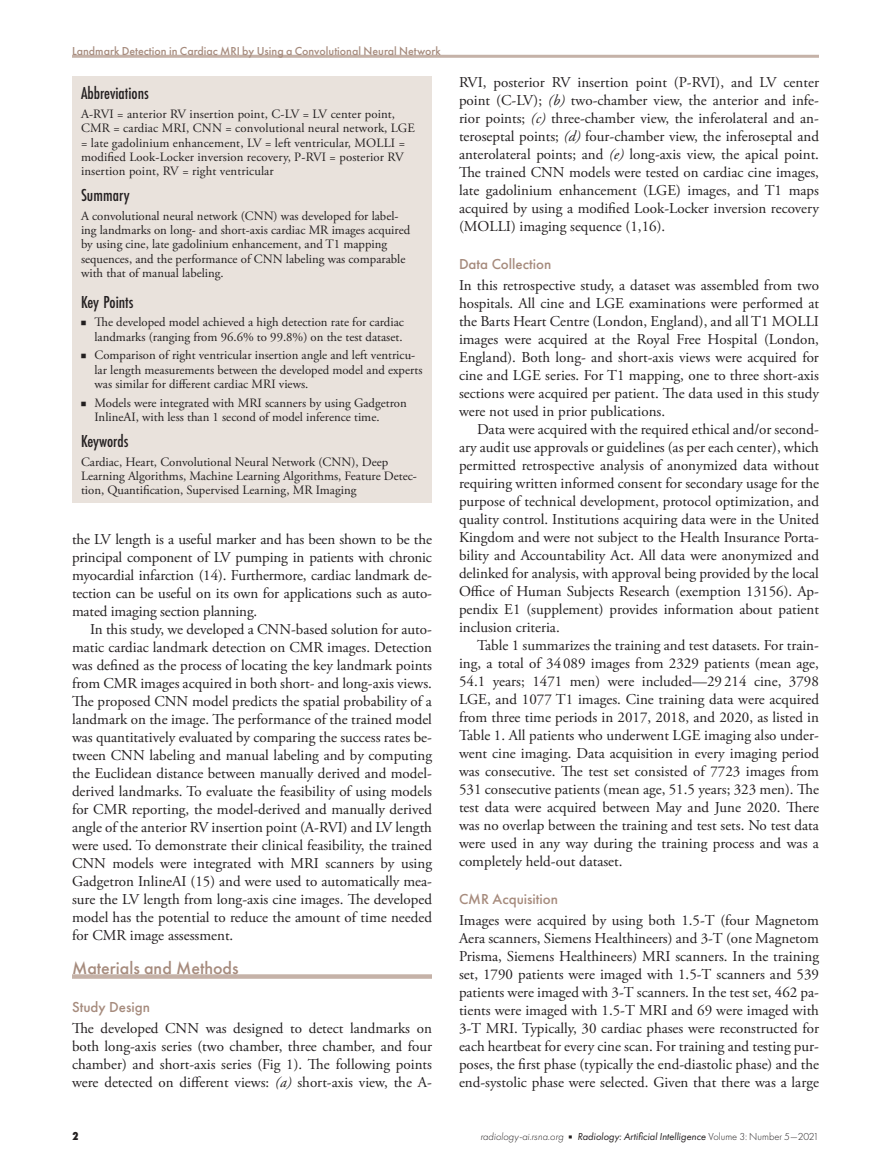
<style>
.page{position:relative;width:891px;height:1175px;background:#fff}
.page>*{position:absolute;margin:0;border:0;box-sizing:border-box;transform-origin:0 0}
.t1{font:500 18px "Futura PT Cond";color:#231f20}
.t2{font:500 18px "Futura PT";color:#a68b7d}
.t3{font:15px/18px "Adobe Garamond Pro";color:#231f20;text-align:justify}
.t4{font:500 15px "Futura PT";color:#a68b7d}
.t5{font:12.75px/14.2px "Adobe Garamond Pro";color:#231f20}
.t6{font:500 12px "Futura PT";color:#a68b7d}
.t7{font:800 12px "Futura PT Cond";color:#231f20}
.t8{font:italic 10.5px "Futura PT";color:#231f20}
.s1{font-family:"Universal Newswith Comm Pi";font-size:9px}
.s2{font-style:italic}
.s3{font-weight:300}
.s4{font-family:"Universal Newswith Comm Pi";font-style:normal;font-size:6px}
.s5{font-weight:300;font-style:normal}
</style>
<div class="page">
<hr style="left:72px;top:55px;width:747px;height:3px;background:#c5b2a8">
<svg style="left:72px;top:974px;width:360px;height:4px"></svg>
<div style="left:72px;top:76px;width:360px;height:427px;background:#e9e2dc"></div>
<p class="t6" style="left:72px;top:43px;width:370px">Landmark Detection in Cardiac MRI by Using a Convolutional Neural Network</p>
<p class="t1" style="left:81px;top:83px;width:69px">Abbreviations</p>
<p class="t5" style="left:81px;top:107px;width:336px">A-RVI = anterior RV insertion point, C-LV = LV center point, CMR = cardiac MRI, CNN = convolutional neural network, LGE = late gadolinium enhancement, LV = left ventricular, MOLLI = modified Look-Locker inversion recovery, P-RVI = posterior RV insertion point, RV = right ventricular</p>
<p class="t1" style="left:81px;top:185px;width:50px">Summary</p>
<p class="t5" style="left:81px;top:209px;width:331px">A convolutional neural network (CNN) was developed for label&shy;ing landmarks on long- and short-axis cardiac MR images acquired by using cine, late gadolinium enhancement, and T1 mapping sequences, and the performance of CNN labeling was comparable with that of manual labeling.</p>
<p class="t1" style="left:81px;top:291px;width:54px">Key Points</p>
<p class="t5" style="left:81px;top:315px;width:324px;text-align:right"><span class="s1">n</span> The developed model achieved a high detection rate for cardiac landmarks (ranging from 96.6% to 99.8%) on the test dataset.</p>
<p class="t5" style="left:94px;top:348px;width:329px;text-indent:-14px"><span class="s1">n</span> Comparison of right ventricular insertion angle and left ventricu&shy;lar length measurements between the developed model and experts was similar for different cardiac MRI views.</p>
<p class="t5" style="left:94px;top:396px;width:314px;text-indent:-14px"><span class="s1">n</span> Models were integrated with MRI scanners by using Gadgetron<br>InlineAI, with less than 1 second of model inference time.</p>
<p class="t1" style="left:81px;top:430px;width:49px">Keywords</p>
<p class="t5" style="left:81px;top:455px;width:337px">Cardiac, Heart, Convolutional Neural Network (CNN), Deep<br>Learning Algorithms, Machine Learning Algorithms, Feature Detec&shy;tion, Quantification, Supervised Learning, MR Imaging</p>
<p class="t3" style="left:72px;top:530px;width:362px">the LV length is a useful marker and has been shown to be the principal component of LV pumping in patients with chronic myocardial infarction (14). Furthermore, cardiac landmark de&shy;tection can be useful on its own for applications such as auto&shy;mated imaging section planning.</p>
<p class="t3" style="left:72px;top:620px;width:362px;text-indent:18px">In this study, we developed a CNN-based solution for auto&shy;matic cardiac landmark detection on CMR images. Detection was defined as the process of locating the key landmark points from CMR images acquired in both short- and long-axis views.<br>The proposed CNN model predicts the spatial probability of a landmark on the image. The performance of the trained model was quantitatively evaluated by comparing the success rates be&shy;tween CNN labeling and manual labeling and by computing the Euclidean distance between manually derived and model&shy;derived landmarks. To evaluate the feasibility of using models for CMR reporting, the model-derived and manually derived angle of the anterior RV insertion point (A-RVI) and LV length were used. To demonstrate their clinical feasibility, the trained CNN models were integrated with MRI scanners by using Gadgetron InlineAI (15) and were used to automatically mea&shy;sure the LV length from long-axis cine images. The developed model has the potential to reduce the amount of time needed for CMR image assessment.</p>
<p class="t2" style="left:72px;top:957px;width:168px">Materials and Methods</p>
<p class="t4" style="left:72px;top:997px;width:80px">Study Design</p>
<p class="t3" style="left:72px;top:1019px;width:362px">The developed CNN was designed to detect landmarks on both long-axis series (two chamber, three chamber, and four chamber) and short-axis series (Fig 1). The following points were detected on different views: <span class="s2">(a)</span> short-axis view, the A-</p>
<p class="t3" style="left:459px;top:74px;width:362px">RVI, posterior RV insertion point (P-RVI), and LV center point (C-LV); <span class="s2">(b)</span> two-chamber view, the anterior and infe&shy;rior points; <span class="s2">(c)</span> three-chamber view, the inferolateral and an&shy;teroseptal points; <span class="s2">(d)</span> four-chamber view, the inferoseptal and anterolateral points; and <span class="s2">(e)</span> long-axis view, the apical point.<br>The trained CNN models were tested on cardiac cine images, late gadolinium enhancement (LGE) images, and T1 maps acquired by using a modified Look-Locker inversion recovery (MOLLI) imaging sequence (1,16).</p>
<p class="t4" style="left:459px;top:255px;width:94px">Data Collection</p>
<p class="t3" style="left:459px;top:277px;width:362px">In this retrospective study, a dataset was assembled from two hospitals. All cine and LGE examinations were performed at the Barts Heart Centre (London, England), and all T1 MOLLI images were acquired at the Royal Free Hospital (London, England). Both long- and short-axis views were acquired for cine and LGE series. For T1 mapping, one to three short-axis sections were acquired per patient. The data used in this study were not used in prior publications.</p>
<p class="t3" style="left:459px;top:421px;width:362px;text-indent:18px">Data were acquired with the required ethical and/or second&shy;ary audit use approvals or guidelines (as per each center), which permitted retrospective analysis of anonymized data without requiring written informed consent for secondary usage for the purpose of technical development, protocol optimization, and quality control. Institutions acquiring data were in the United Kingdom and were not subject to the Health Insurance Porta&shy;bility and Accountability Act. All data were anonymized and delinked for analysis, with approval being provided by the local Office of Human Subjects Research (exemption 13156). Ap&shy;pendix E1 (supplement) provides information about patient inclusion criteria.</p>
<p class="t3" style="left:459px;top:637px;width:362px;text-indent:18px">Table 1 summarizes the training and test datasets. For train&shy;ing, a total of 34 089 images from 2329 patients (mean age, 54.1 years; 1471 men) were included—29 214 cine, 3798<br>LGE, and 1077 T1 images. Cine training data were acquired from three time periods in 2017, 2018, and 2020, as listed in Table 1. All patients who underwent LGE imaging also under&shy;went cine imaging. Data acquisition in every imaging period was consecutive. The test set consisted of 7723 images from 531 consecutive patients (mean age, 51.5 years; 323 men). The test data were acquired between May and June 2020. There was no overlap between the training and test sets. No test data were used in any way during the training process and was a completely held-out dataset.</p>
<p class="t4" style="left:459px;top:889px;width:101px">CMR Acquisition</p>
<p class="t3" style="left:459px;top:911px;width:362px">Images were acquired by using both 1.5-T (four Magnetom Aera scanners, Siemens Healthineers) and 3-T (one Magnetom Prisma, Siemens Healthineers) MRI scanners. In the training set, 1790 patients were imaged with 1.5-T scanners and 539 patients were imaged with 3-T scanners. In the test set, 462 pa&shy;tients were imaged with 1.5-T MRI and 69 were imaged with 3-T MRI. Typically, 30 cardiac phases were reconstructed for each heartbeat for every cine scan. For training and testing pur&shy;poses, the first phase (typically the end-diastolic phase) and the end-systolic phase were selected. Given that there was a large</p>
<p class="t7" style="left:72px;top:1128px;width:8px">2</p>
<p class="t8" style="left:480px;top:1130px;width:340px"><span class="s3">radiology-ai.rsna.org</span> <span class="s4">n</span> Radiology: Artificial Intelligence <span class="s5">Volume 3: Number 5—2021</span></p>
</div>
